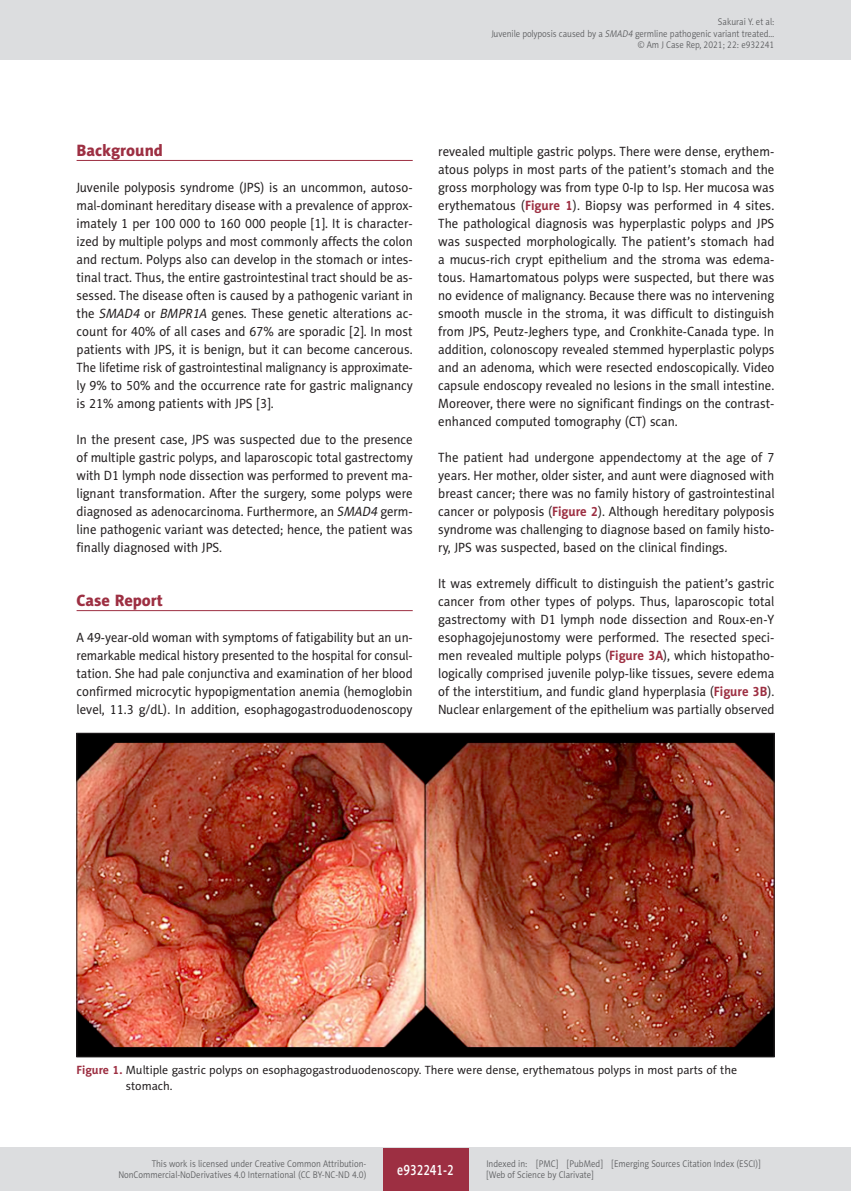
<style>
.page{position:relative;width:851px;height:1191px;background:#fff}
.page>*{position:absolute;margin:0;border:0;box-sizing:border-box;transform-origin:0 0}
.AJCR_Headline_1{font:16.5px "Naomi Sans EFN Heavy";color:#9d2f42}
.AJCR_e-PAGINA{font:15px "Naomi Sans EFN Medium";color:#fff;scale:.8 1}
.AJCR_Body{font:13.5px/18px "Naomi Sans EFN";color:#231f20;text-align:justify;scale:.95 1}
.AJCR_Body-2{font:13.5px/18px "Naomi Sans EFN";color:#231f20;text-align:justify;scale:.94 1}
.AJCR_Rycina_tytul{font:12px/15.8px "Naomi Sans EFN";color:#231f20}
.AJCR_pagina_zywa{font:9.75px/11.2px "Naomi Sans EFN Light";color:#57585a;text-align:right;scale:.9 1}
.AJCR_pagina_sygnatur{font:9.75px "Naomi Sans EFN Light";color:#57585a;scale:.9 1}
.s1{font-style:italic}
.s2{font-weight:700;color:#9d2f42}
</style>
<div class="page">
<hr style="left:77px;top:160px;width:335px;height:1px;background:#9d2f42">
<hr style="left:77px;top:610px;width:335px;height:1px;background:#9d2f42">
<img style="left:79px;top:735px;width:693px;height:320px">
<div style="left:0;top:0;width:850px;height:60px;background:#dcdddf"></div>
<hr style="left:850px;top:0;width:1px;height:60px;background:#dcdddf">
<div style="left:0;top:1148px;width:850px;height:43px;background:#dcdddf"></div>
<div style="left:383px;top:1147px;width:85px;height:43px;background:#9d2f42"></div>
<p class="AJCR_pagina_zywa" style="left:491px;top:16px;width:315px">Sakurai Y. et al:<br>Juvenile polyposis caused by a <span class="s1">SMAD4</span> germline pathogenic variant treated…</p>
<p class="AJCR_pagina_sygnatur" style="left:637px;top:39px;width:153px">© Am J Case Rep, 2021; 22: e932241</p>
<p class="AJCR_Headline_1" style="left:77px;top:140px;width:88px">Background</p>
<p class="AJCR_Body" style="left:77px;top:178px;width:355px">Juvenile polyposis syndrome (JPS) is an uncommon, autoso&shy;mal-dominant hereditary disease with a prevalence of approx&shy;imately 1 per 100 000 to 160 000 people [1]. It is character&shy;ized by multiple polyps and most commonly affects the colon and rectum. Polyps also can develop in the stomach or intes&shy;tinal tract. Thus, the entire gastrointestinal tract should be as&shy;sessed. The disease often is caused by a pathogenic variant in the <span class="s1">SMAD4</span> or <span class="s1">BMPR1A</span> genes. These genetic alterations ac&shy;count for 40% of all cases and 67% are sporadic [2]. In most patients with JPS, it is benign, but it can become cancerous.<br>The lifetime risk of gastrointestinal malignancy is approximate&shy;ly 9% to 50% and the occurrence rate for gastric malignancy is 21% among patients with JPS [3].</p>
<p class="AJCR_Body" style="left:77px;top:430px;width:355px">In the present case, JPS was suspected due to the presence of multiple gastric polyps, and laparoscopic total gastrectomy with D1 lymph node dissection was performed to prevent ma&shy;lignant transformation. After the surgery, some polyps were diagnosed as adenocarcinoma. Furthermore, an <span class="s1">SMAD4</span> germ&shy;line pathogenic variant was detected; hence, the patient was finally diagnosed with JPS.</p>
<p class="AJCR_Headline_1" style="left:77px;top:590px;width:88px">Case Report</p>
<p class="AJCR_Body-2" style="left:77px;top:628px;width:359px">A 49-year-old woman with symptoms of fatigability but an un&shy;remarkable medical history presented to the hospital for consul&shy;tation. She had pale conjunctiva and examination of her blood confirmed microcytic hypopigmentation anemia (hemoglobin level, 11.3 g/dL). In addition, esophagogastroduodenoscopy</p>
<p class="AJCR_Body" style="left:438px;top:142px;width:355px">revealed multiple gastric polyps. There were dense, erythem&shy;atous polyps in most parts of the patient’s stomach and the gross morphology was from type 0-Ip to Isp. Her mucosa was erythematous (<span class="s2">Figure 1</span>). Biopsy was performed in 4 sites.<br>The pathological diagnosis was hyperplastic polyps and JPS was suspected morphologically. The patient’s stomach had a mucus-rich crypt epithelium and the stroma was edema&shy;tous. Hamartomatous polyps were suspected, but there was no evidence of malignancy. Because there was no intervening smooth muscle in the stroma, it was difficult to distinguish from JPS, Peutz-Jeghers type, and Cronkhite-Canada type. In addition, colonoscopy revealed stemmed hyperplastic polyps and an adenoma, which were resected endoscopically. Video capsule endoscopy revealed no lesions in the small intestine.<br>Moreover, there were no significant findings on the contrast&shy;enhanced computed tomography (CT) scan.</p>
<p class="AJCR_Body" style="left:438px;top:448px;width:355px">The patient had undergone appendectomy at the age of 7 years. Her mother, older sister, and aunt were diagnosed with breast cancer; there was no family history of gastrointestinal cancer or polyposis (<span class="s2">Figure 2</span>). Although hereditary polyposis syndrome was challenging to diagnose based on family histo&shy;ry, JPS was suspected, based on the clinical findings.</p>
<p class="AJCR_Body" style="left:438px;top:574px;width:355px">It was extremely difficult to distinguish the patient’s gastric cancer from other types of polyps. Thus, laparoscopic total gastrectomy with D1 lymph node dissection and Roux-en-Y esophagojejunostomy were performed. The resected speci&shy;men revealed multiple polyps (<span class="s2">Figure 3A</span>), which histopatho&shy;logically comprised juvenile polyp-like tissues, severe edema of the interstitium, and fundic gland hyperplasia (<span class="s2">Figure 3B</span>).<br>Nuclear enlargement of the epithelium was partially observed</p>
<p class="AJCR_Rycina_tytul" style="left:126px;top:1062px;width:612px;text-indent:-49px"><span class="s2">Figure 1.</span> Multiple gastric polyps on esophagogastroduodenoscopy. There were dense, erythematous polyps in most parts of the stomach.</p>
<p class="AJCR_pagina_zywa" style="left:118px;top:1158px;width:277px">This work is licensed under Creative Common Attribution-<br>NonCommercial-NoDerivatives 4.0 International (CC BY-NC-ND 4.0)</p>
<p class="AJCR_e-PAGINA" style="left:397px;top:1160px;width:72px">e932241-2</p>
<p class="AJCR_pagina_zywa" style="left:486px;top:1158px;width:306px;text-align:left">Indexed in: [PMC] [PubMed] [Emerging Sources Citation Index (ESCI)] [Web of Science by Clarivate]</p>
</div>
